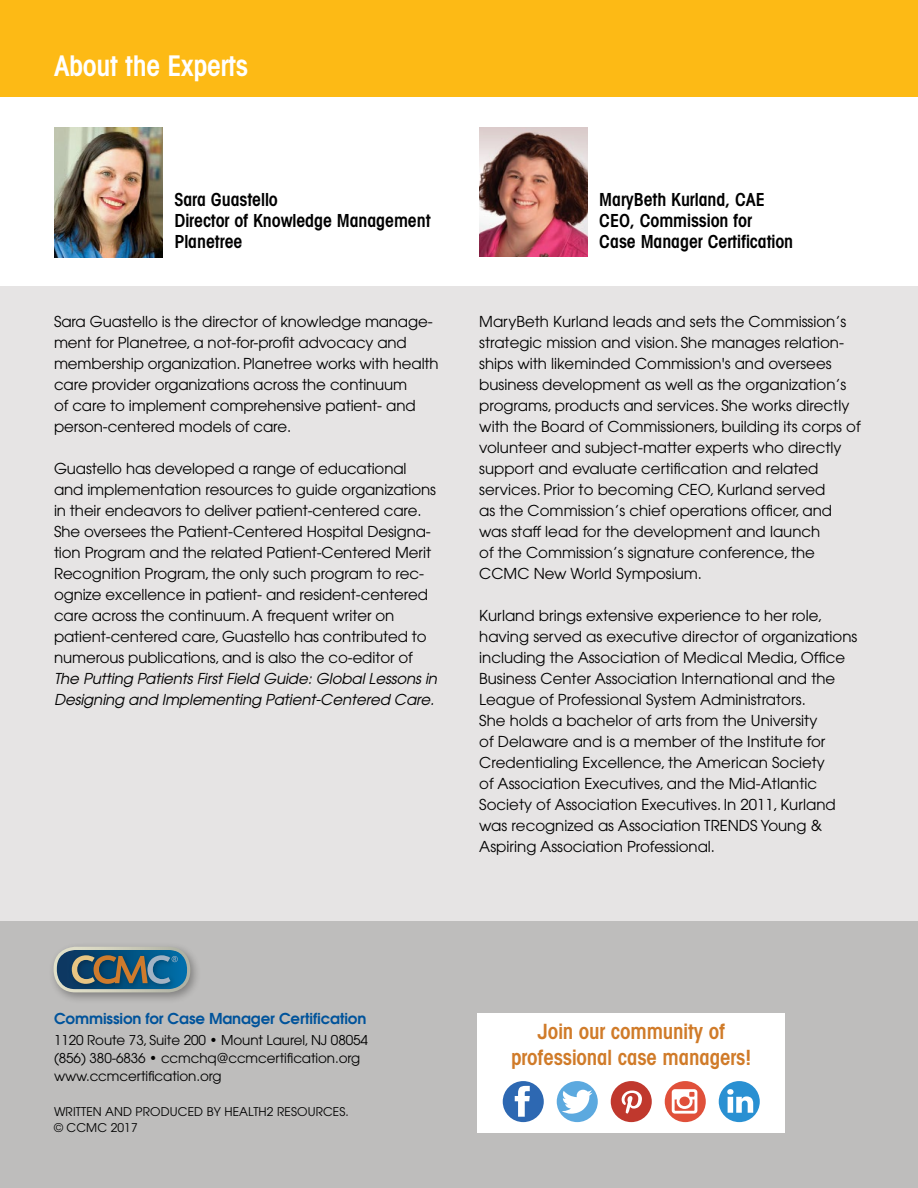
<style>
.page{position:relative;width:918px;height:1188px;background:#fff}
.page>*{position:absolute;margin:0;border:0;box-sizing:border-box;transform-origin:0 0}
.sidebar_head{font:600 condensed 28.5px "Avant Garde";letter-spacing:-.01em;color:#fff}
.body{font:600 condensed 21px/25.5px "Avant Garde";letter-spacing:-.005em;color:#d07b29;text-align:center}
.bio{font:600 condensed 18px/21px "Avant Garde";letter-spacing:-.005em;color:#000}
.body-2{font:15px/21px "Avant Garde";color:#000}
.body-3{font:600 15px "Avant Garde";letter-spacing:-.005em;color:#00539b}
.body-4{font:13.5px/18px "Avant Garde";letter-spacing:-.005em;color:#000}
.subhead{font:12px/16.5px "Avant Garde";letter-spacing:.01em;color:#000}
.s1{font-style:italic}
</style>
<div class="page">
<div style="left:0;top:286px;width:918px;height:902px;background:#e6e4e4"></div>
<div style="left:0;top:921px;width:918px;height:267px;background:#bebdbc"></div>
<div style="left:0;top:0;width:918px;height:96px;background:#fdba15"></div>
<img style="left:54px;top:128px;width:109px;height:130px">
<img style="left:479px;top:128px;width:109px;height:128px">
<div style="left:48px;top:942px;width:153px;height:62px;background:#000;opacity:.32"></div>
<svg style="left:54px;top:947px;width:136px;height:45px;background:#547582"></svg>
<div style="left:477px;top:1013px;width:308px;height:120px;background:#fff"></div>
<div style="left:611px;top:1081px;width:41px;height:41px;background:#c0382d;border-radius:50%"></div>
<svg style="left:622px;top:1090px;width:20px;height:24px"></svg>
<div style="left:503px;top:1081px;width:41px;height:41px;background:#2d68b2;border-radius:50%"></div>
<svg style="left:515px;top:1086px;width:15px;height:31px"></svg>
<div style="left:557px;top:1081px;width:41px;height:41px;background:#5ca9df;border-radius:50%"></div>
<svg style="left:562px;top:1090px;width:31px;height:24px"></svg>
<div style="left:719px;top:1081px;width:41px;height:41px;background:#2990d2;border-radius:50%"></div>
<svg style="left:727px;top:1089px;width:26px;height:24px"></svg>
<div style="left:665px;top:1081px;width:41px;height:41px;background:#e0503a;border-radius:50%"></div>
<svg style="left:672px;top:1089px;width:25px;height:25px"></svg>
<p class="sidebar_head" style="left:54px;top:48px;width:196px">About the Experts</p>
<p class="bio" style="left:175px;top:189px;width:105px">Sara Guastello</p>
<p class="bio" style="left:175px;top:210px;width:258px">Director of Knowledge Management</p>
<p class="bio" style="left:175px;top:231px;width:70px">Planetree</p>
<p class="body-2" style="left:54px;top:311px;width:386px">Sara Guastello is the director of knowledge manage&shy;ment for Planetree, a not-for-profit advocacy and membership organization. Planetree works with health care provider organizations across the continuum<br>of care to implement comprehensive patient- and person-centered models of care.</p>
<p class="body-2" style="left:54px;top:458px;width:385px">Guastello has developed a range of educational and implementation resources to guide organizations in their endeavors to deliver patient-centered care.<br>She oversees the Patient-Centered Hospital Designa&shy;tion Program and the related Patient-Centered Merit Recognition Program, the only such program to rec&shy;ognize excellence in patient- and resident-centered care across the continuum. A frequent writer on patient-centered care, Guastello has contributed to numerous publications, and is also the co-editor of <span class="s1">The Putting Patients First Field Guide: Global Lessons in Designing and Implementing Patient-Centered Care.</span></p>
<p class="bio" style="left:599px;top:189px;width:167px">MaryBeth Kurland, CAE</p>
<p class="bio" style="left:599px;top:210px;width:195px">CEO, Commission for<br>Case Manager Certification</p>
<p class="body-2" style="left:479px;top:311px;width:383px">MaryBeth Kurland leads and sets the Commission’s strategic mission and vision. She manages relation&shy;ships with likeminded Commission's and oversees business development as well as the organization’s programs, products and services. She works directly with the Board of Commissioners, building its corps of volunteer and subject-matter experts who directly support and evaluate certification and related services. Prior to becoming CEO, Kurland served<br>as the Commission’s chief operations officer, and was staff lead for the development and launch<br>of the Commission’s signature conference, the CCMC New World Symposium.</p>
<p class="body-2" style="left:479px;top:605px;width:380px">Kurland brings extensive experience to her role, having served as executive director of organizations including the Association of Medical Media, Office Business Center Association International and the League of Professional System Administrators.<br>She holds a bachelor of arts from the University<br>of Delaware and is a member of the Institute for Credentialing Excellence, the American Society<br>of Association Executives, and the Mid-Atlantic Society of Association Executives. In 2011, Kurland was recognized as Association TRENDS Young &amp; Aspiring Association Professional.</p>
<p class="body-3" style="left:54px;top:1008px;width:314px">Commission for Case Manager Certification</p>
<p class="body-4" style="left:54px;top:1031px;width:316px">1120 Route 73, Suite 200 • Mount Laurel, NJ 08054 (856) 380-6836 • ccmchq@ccmcertification.org</p>
<p class="body-4" style="left:54px;top:1067px;width:169px">www.ccmcertification.org</p>
<p class="subhead" style="left:54px;top:1103px;width:296px">WRITTEN AND PRODUCED BY HEALTH2 RESOURCES. © CCMC 2017</p>
<p class="body" style="left:511px;top:1019px;width:241px">Join our community of professional case managers!</p>
</div>
